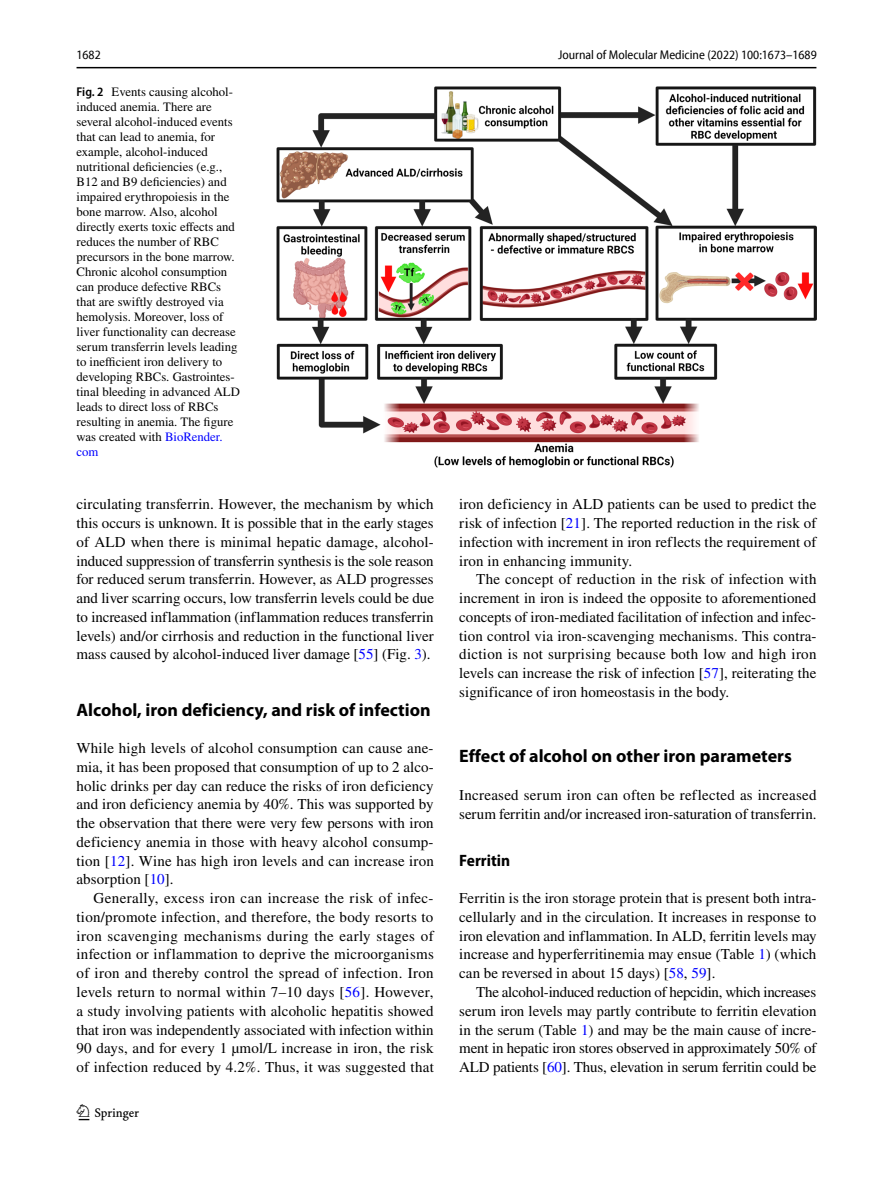
<style>
.page{position:relative;width:893px;height:1187px;background:#fff}
.page>*{position:absolute;margin:0;border:0;box-sizing:border-box;transform-origin:0 0}
.t1{font:22.5px "Springnew Regular 2";color:#000}
.t2{font:700 18px "Myriad Pro";color:#000}
.t3{font:700 semi-condensed 16.5px "Myriad Pro";color:#000}
.t4{font:15px/18.8px "STIX";letter-spacing:.005em;color:#000;text-align:justify}
.t5{font:12.75px/15px "STIX";color:#000}
.t6{font:semi-condensed 12.75px "Myriad Pro Unic";color:#000}
.s1{font-family:"Myriad Pro";font-weight:600;font-stretch:semi-condensed}
.s2{color:#00f}
</style>
<div class="page">
<hr style="left:77px;top:67px;width:739px;height:1px;background:#000">
<img style="left:276px;top:87px;width:540px;height:380px">
<p class="t6" style="left:77px;top:50px;width:26px">1682</p>
<p class="t6" style="left:558px;top:50px;width:260px">Journal of Molecular Medicine (2022) 100:1673–1689</p>
<p class="t5" style="left:77px;top:85px;width:165px"><span class="s1">Fig. 2</span> Events causing alcohol&shy;induced anemia. There are several alcohol-induced events that can lead to anemia, for example, alcohol-induced nutritional deficiencies (e.g.,<br>B12 and B9 deficiencies) and impaired erythropoiesis in the bone marrow. Also, alcohol directly exerts toxic effects and reduces the number of RBC precursors in the bone marrow.<br>Chronic alcohol consumption can produce defective RBCs that are swiftly destroyed via hemolysis. Moreover, loss of liver functionality can decrease serum transferrin levels leading to inefficient iron delivery to developing RBCs. Gastrointes&shy;tinal bleeding in advanced ALD leads to direct loss of RBCs resulting in anemia. The figure was created with <span class="s2">BioRender. com</span></p>
<p class="t4" style="left:77px;top:496px;width:359px">circulating transferrin. However, the mechanism by which this occurs is unknown. It is possible that in the early stages of ALD when there is minimal hepatic damage, alcohol&shy;induced suppression of transferrin synthesis is the sole reason for reduced serum transferrin. However, as ALD progresses and liver scarring occurs, low transferrin levels could be due to increased inflammation (inflammation reduces transferrin levels) and/or cirrhosis and reduction in the functional liver mass caused by alcohol-induced liver damage [<span class="s2">55</span>] (Fig. <span class="s2">3</span>).</p>
<p class="t2" style="left:77px;top:697px;width:356px">Alcohol, iron deficiency, and risk of infection</p>
<p class="t4" style="left:77px;top:739px;width:359px">While high levels of alcohol consumption can cause ane&shy;mia, it has been proposed that consumption of up to 2 alco&shy;holic drinks per day can reduce the risks of iron deficiency and iron deficiency anemia by 40%. This was supported by the observation that there were very few persons with iron deficiency anemia in those with heavy alcohol consump&shy;tion [<span class="s2">12</span>]. Wine has high iron levels and can increase iron absorption [<span class="s2">10</span>].</p>
<p class="t4" style="left:77px;top:889px;width:359px;text-indent:17px">Generally, excess iron can increase the risk of infec&shy;tion/promote infection, and therefore, the body resorts to iron scavenging mechanisms during the early stages of infection or inflammation to deprive the microorganisms of iron and thereby control the spread of infection. Iron levels return to normal within 7–10 days [<span class="s2">56</span>]. However, a study involving patients with alcoholic hepatitis showed that iron was independently associated with infection within 90 days, and for every 1 µmol/L increase in iron, the risk of infection reduced by 4.2%. Thus, it was suggested that</p>
<h1 class="t1" style="left:79px;top:1104px;width:62px">1 3</h1>
<p class="t4" style="left:459px;top:496px;width:359px">iron deficiency in ALD patients can be used to predict the risk of infection [<span class="s2">21</span>]. The reported reduction in the risk of infection with increment in iron reflects the requirement of iron in enhancing immunity.</p>
<p class="t4" style="left:459px;top:571px;width:359px;text-indent:17px">The concept of reduction in the risk of infection with increment in iron is indeed the opposite to aforementioned concepts of iron-mediated facilitation of infection and infec&shy;tion control via iron-scavenging mechanisms. This contra&shy;diction is not surprising because both low and high iron levels can increase the risk of infection [<span class="s2">57</span>], reiterating the significance of iron homeostasis in the body.</p>
<p class="t2" style="left:459px;top:744px;width:334px">Effect of alcohol on other iron parameters</p>
<p class="t4" style="left:459px;top:786px;width:359px">Increased serum iron can often be reflected as increased serum ferritin and/or increased iron-saturation of transferrin.</p>
<p class="t3" style="left:459px;top:850px;width:52px">Ferritin</p>
<p class="t4" style="left:459px;top:889px;width:359px">Ferritin is the iron storage protein that is present both intra&shy;cellularly and in the circulation. It increases in response to iron elevation and inflammation. In ALD, ferritin levels may increase and hyperferritinemia may ensue (Table <span class="s2">1</span>) (which can be reversed in about 15 days) [<span class="s2">58</span>, <span class="s2">59</span>].</p>
<p class="t4" style="left:459px;top:983px;width:359px;text-indent:17px">The alcohol-induced reduction of hepcidin, which increases serum iron levels may partly contribute to ferritin elevation in the serum (Table <span class="s2">1</span>) and may be the main cause of incre&shy;ment in hepatic iron stores observed in approximately 50% of ALD patients [<span class="s2">60</span>]. Thus, elevation in serum ferritin could be</p>
</div>
